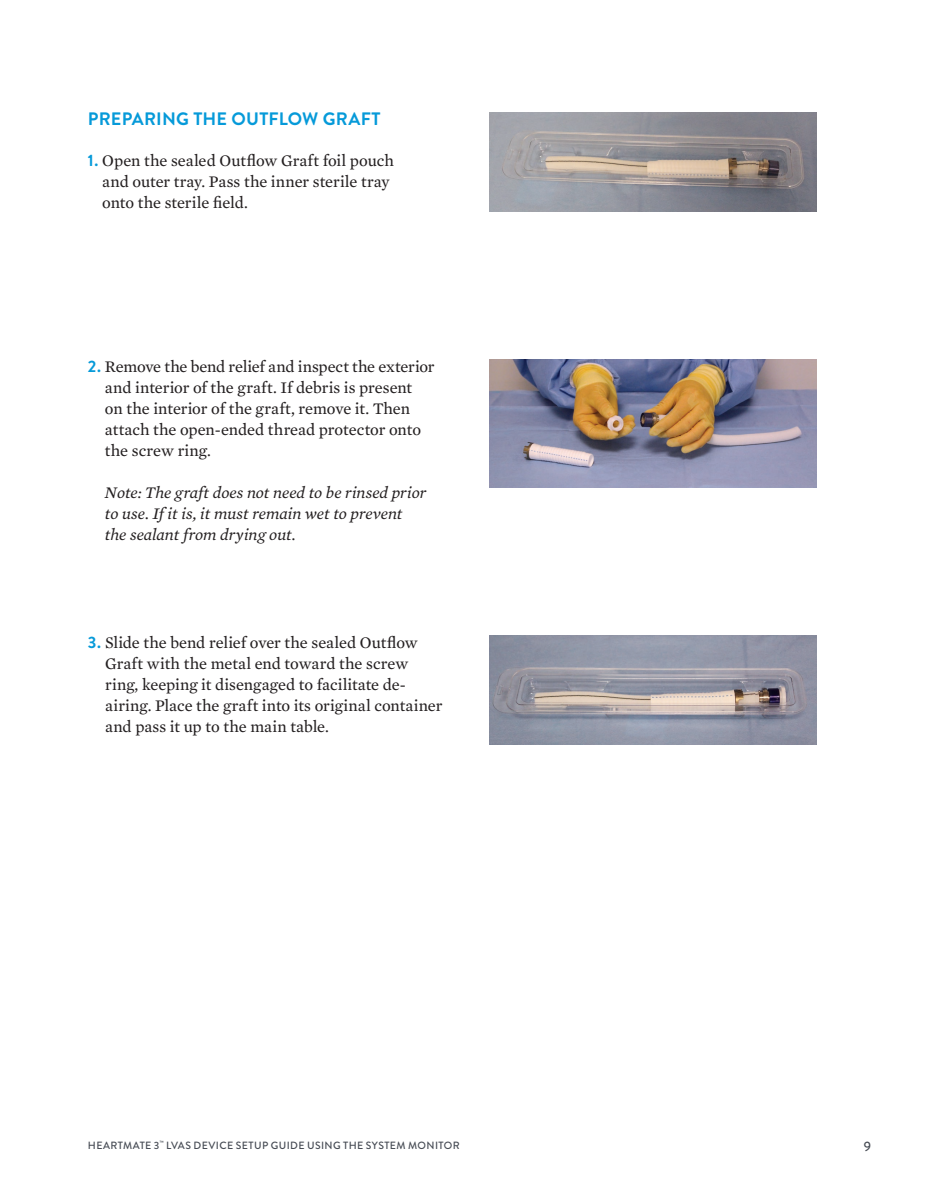
<style>
.page{position:relative;width:932px;height:1202px;background:#fff}
.page>*{position:absolute;margin:0;border:0;box-sizing:border-box;transform-origin:0 0}
.t1{font:700 18px "Brandon Grotesque";letter-spacing:.015em;color:#069ad9}
.t2{font:16.5px/21px "Mercury Text G2";letter-spacing:-.005em;color:#231f20}
.t3{font:italic 16.5px/21px "Mercury Text G2";letter-spacing:-.005em;color:#231f20}
.t4{font:500 13.5px "Brandon Grotesque";color:#464b54}
.t5{font:500 10.5px "Brandon Grotesque";letter-spacing:.035em;color:#464b54}
.s1{font-family:"Brandon Grotesque";font-weight:700;color:#069ad9}
</style>
<div class="page">
<img style="left:489px;top:113px;width:327px;height:98px">
<img style="left:489px;top:359px;width:327px;height:128px">
<img style="left:489px;top:635px;width:327px;height:109px">
<p class="t1" style="left:88px;top:106px;width:294px">PREPARING THE OUTFLOW GRAFT</p>
<p class="t2" style="left:102px;top:149px;width:293px;text-indent:-14px"><span class="s1">1.</span> Open the sealed Outflow Graft foil pouch and outer tray. Pass the inner sterile tray onto the sterile field.</p>
<p class="t2" style="left:105px;top:355px;width:331px;text-indent:-17px"><span class="s1">2.</span> Remove the bend relief and inspect the exterior and interior of the graft. If debris is present<br>on the interior of the graft, remove it. Then attach the open-ended thread protector onto the screw ring.</p>
<p class="t3" style="left:105px;top:481px;width:323px">Note: The graft does not need to be rinsed prior to use. If it is, it must remain wet to prevent the sealant from drying out.</p>
<p class="t2" style="left:105px;top:631px;width:339px;text-indent:-17px"><span class="s1">3.</span> Slide the bend relief over the sealed Outflow Graft with the metal end toward the screw ring, keeping it disengaged to facilitate de&shy;airing. Place the graft into its original container and pass it up to the main table.</p>
<p class="t5" style="left:88px;top:1137px;width:373px">HEARTMATE 3<sup>™</sup> LVAS DEVICE SETUP GUIDE USING THE SYSTEM MONITOR</p>
<p class="t4" style="left:864px;top:1136px;width:9px">9</p>
</div>
